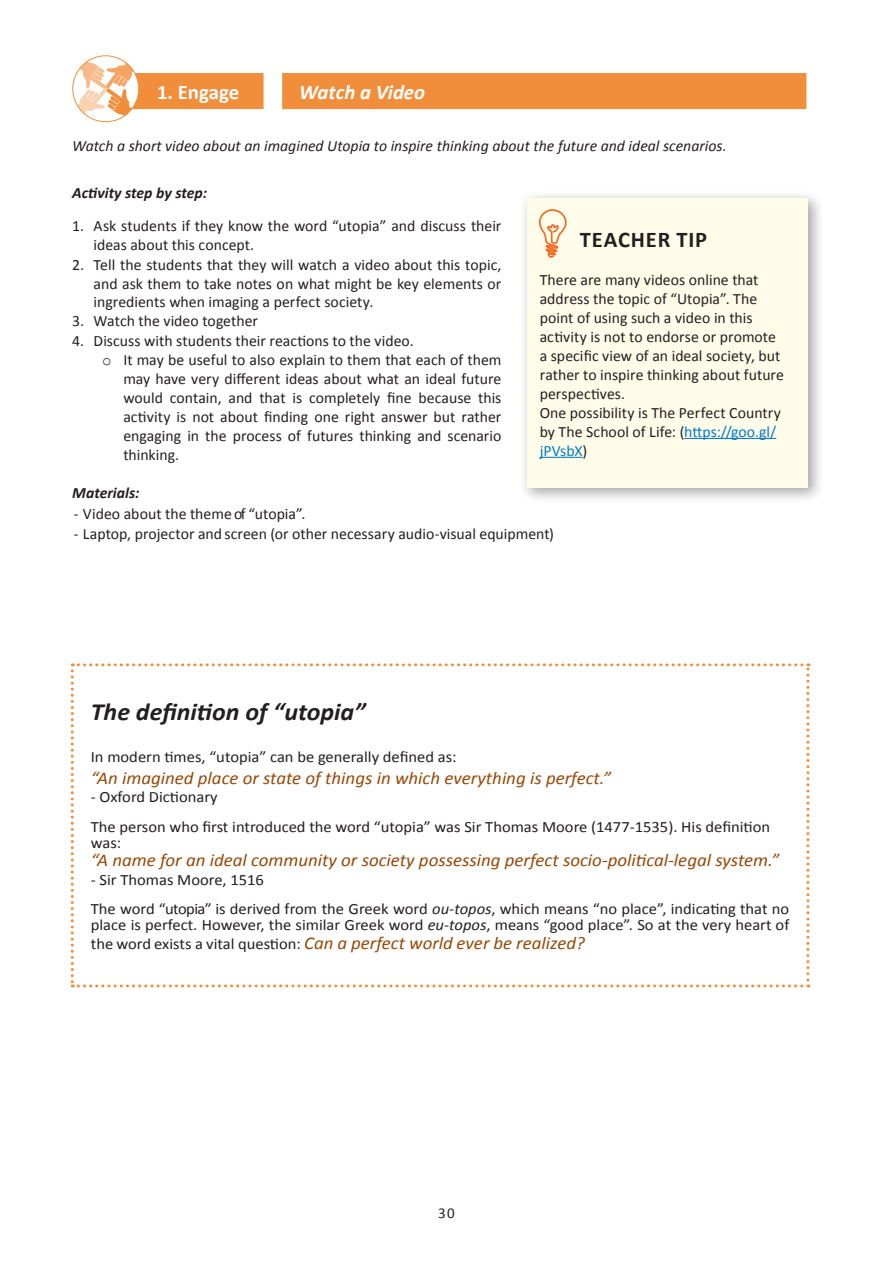
<style>
.page{position:relative;width:893px;height:1263px;background:#fff}
.page>*{position:absolute;margin:0;border:0;box-sizing:border-box;transform-origin:0 0}
.t1{font:italic 700 24.75px "Calibri";color:#231f20;scale:1.05 1}
.t2{font:700 22.5px "Calibri";letter-spacing:.04em;color:#231f20}
.t3{font:italic 700 20.85px "Calibri";color:#fff}
.t4{font:700 20.85px "Calibri";letter-spacing:-.005em;color:#fff}
.t5{font:italic 18px "Calibri";color:#984806;scale:1.05 1}
.t6{font:15.75px/18.9px "Calibri";color:#231f20}
.t7{font:15.75px/29.1px "Calibri";color:#231f20;scale:1.05 1}
.t8{font:italic 15.75px "Calibri";color:#231f20}
.t9{font:italic 700 15.75px "Calibri";color:#231f20}
.t10{font:15px "Calibri";color:#231f20}
.s1{font-family:"Courier New"}
.s2{color:#0079cd}
.s3{font-style:italic}
.s4{font-style:normal;font-size:15.75px;color:#231f20}
</style>
<div class="page">
<svg style="left:71px;top:663px;width:738px;height:324px"></svg>
<div style="left:132px;top:72px;width:132px;height:38px;background:#f18e3b"></div>
<div style="left:131px;top:72px;width:134px;height:39px;border:2px solid #fff"></div>
<svg style="left:74px;top:58px;width:63px;height:61px"></svg>
<div style="left:72px;top:55px;width:67px;height:67px;border:1px solid #f18e3b;border-radius:50%"></div>
<div style="left:519px;top:190px;width:306px;height:314px;background:#231f20;opacity:.4"></div>
<div style="left:527px;top:198px;width:281px;height:290px;background:#fffde9"></div>
<hr style="left:684px;top:438px;width:92px;height:1px;background:#0079cd">
<hr style="left:540px;top:457px;width:43px;height:1px;background:#0079cd">
<svg style="left:539px;top:209px;width:28px;height:49px"></svg>
<div style="left:281px;top:72px;width:526px;height:38px;background:#f18e3b"></div>
<div style="left:281px;top:72px;width:527px;height:39px;border:2px solid #fff"></div>
<h3 class="t4" style="left:157px;top:79px;width:84px">1. Engage</h3>
<h3 class="t3" style="left:299px;top:79px;width:127px">Watch a Video</h3>
<p class="t8" style="left:72px;top:135px;width:656px">Watch a short video about an imagined Utopia to inspire thinking about the future and ideal scenarios.</p>
<p class="t9" style="left:72px;top:182px;width:136px">Activity step by step:</p>
<p class="t6" style="left:94px;top:216px;width:409px;text-indent:-21px">1. Ask students if they know the word “utopia” and discuss their ideas about this concept.</p>
<p class="t6" style="left:94px;top:255px;width:409px;text-align:justify;text-indent:-21px">2. Tell the students that they will watch a video about this topic, and ask them to take notes on what might be key elements or ingredients when imaging a perfect society.</p>
<p class="t6" style="left:72px;top:312px;width:187px">3. Watch the video together</p>
<p class="t6" style="left:72px;top:331px;width:343px">4. Discuss with students their reactions to the video.</p>
<p class="t6" style="left:102px;top:350px;width:401px"><span class="s1">o</span> It may be useful to also explain to them that each of them</p>
<p class="t6" style="left:123px;top:369px;width:380px">may have very different ideas about what an ideal future</p>
<p class="t6" style="left:123px;top:388px;width:380px">would contain, and that is completely fine because this</p>
<p class="t6" style="left:123px;top:407px;width:380px">activity is not about finding one right answer but rather</p>
<p class="t6" style="left:123px;top:426px;width:380px">engaging in the process of futures thinking and scenario</p>
<p class="t6" style="left:123px;top:445px;width:57px">thinking.</p>
<p class="t9" style="left:72px;top:482px;width:69px">Materials:</p>
<p class="t6" style="left:74px;top:504px;width:233px">- Video about the theme of “utopia”.</p>
<p class="t6" style="left:74px;top:524px;width:482px">- Laptop, projector and screen (or other necessary audio-visual equipment)</p>
<h2 class="t2" style="left:580px;top:225px;width:129px">TEACHER TIP</h2>
<p class="t6" style="left:540px;top:271px;width:246px">There are many videos online that address the topic of “Utopia”. The point of using such a video in this activity is not to endorse or promote a specific view of an ideal society, but rather to inspire thinking about future perspectives.<br>One possibility is The Perfect Country by The School of Life: (<span class="s2">https://goo.gl/ jPVsbX</span>)</p>
<h1 class="t1" style="left:91px;top:696px;width:263px">The definition of “utopia”</h1>
<p class="t7" style="left:91px;top:742px;width:350px">In modern times, “utopia” can be generally defined as:</p>
<p class="t5" style="left:91px;top:765px;width:497px">“An imagined place or state of things in which everything is perfect.”</p>
<p class="t7" style="left:91px;top:783px;width:648px">- Oxford Dictionary<br>The person who first introduced the word “utopia” was Sir Thomas Moore (1477-1535). His definition</p>
<p class="t7" style="left:91px;top:828px;width:31px">was:</p>
<p class="t5" style="left:91px;top:848px;width:657px">“A name for an ideal community or society possessing perfect socio-political-legal system.”</p>
<p class="t7" style="left:91px;top:865px;width:667px">- Sir Thomas Moore, 1516<br>The word “utopia” is derived from the Greek word <span class="s3">ou-topos</span>, which means “no place”, indicating that no</p>
<p class="t7" style="left:91px;top:911px;width:667px">place is perfect. However, the similar Greek word <span class="s3">eu-topos</span>, means “good place”. So at the very heart of</p>
<p class="t5" style="left:91px;top:931px;width:472px"><span class="s4">the word exists a vital question:</span> Can a perfect world ever be realized?</p>
<p class="t10" style="left:438px;top:1204px;width:18px">30</p>
</div>
